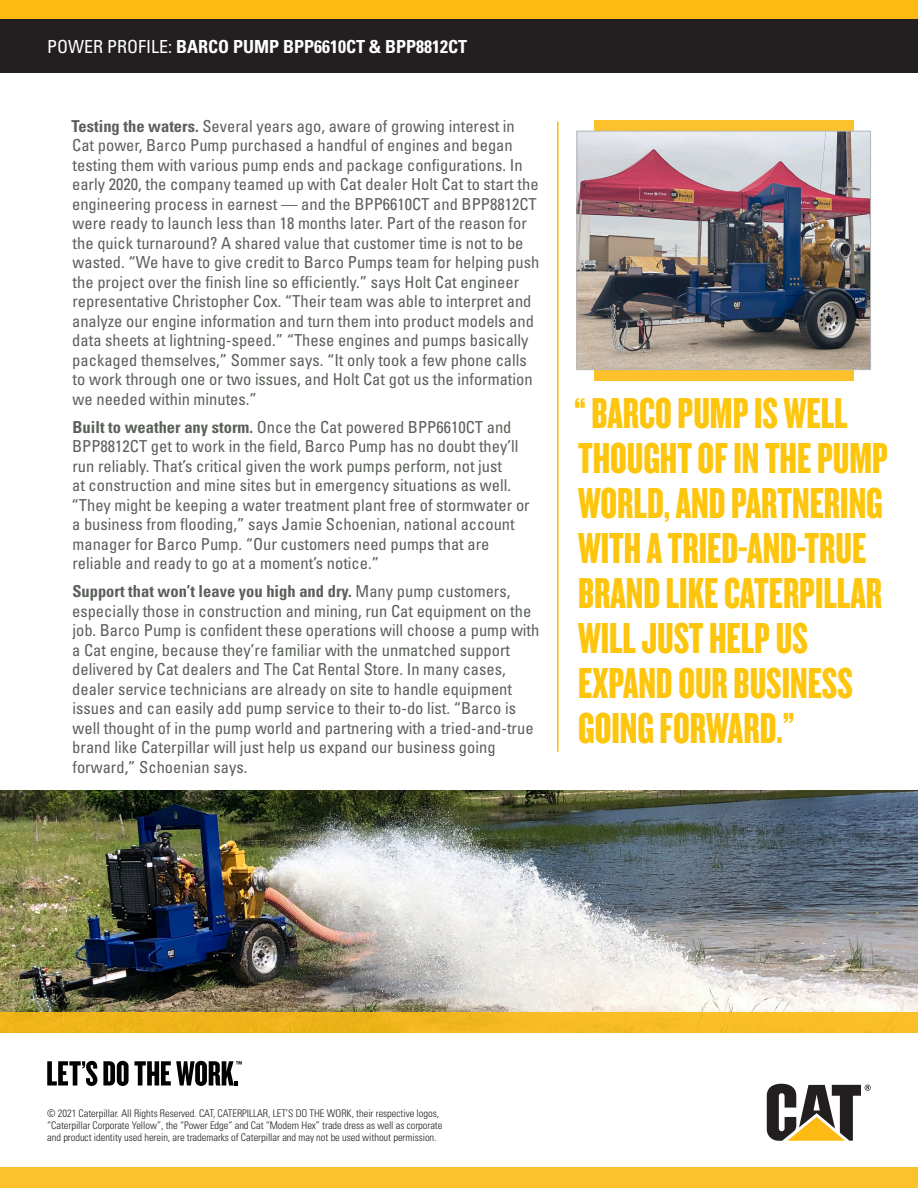
<style>
.page{position:relative;width:918px;height:1188px;background:#fff}
.page>*{position:absolute;margin:0;border:0;box-sizing:border-box;transform-origin:0 0}
._8_Content_gray_Sour{font:45px/45px "Knockout 68 Full Featherwt";color:#fec50d}
._14_Content_gray_Sou{font:700 condensed 18px "Univers LT Std";color:#fff}
._8_Content_gray_Sour-2{font:condensed 16.5px/19.5px "Univers LT Std";color:#5b605a}
.t1{font:300 condensed 10.5px/12px "Univers LT Std";letter-spacing:-.005em;color:#231f20}
.s1{font-weight:400}
.s2{font-weight:700}
</style>
<div class="page">
<svg style="left:594px;top:120px;width:260px;height:261px;background:#fac02e"></svg>
<svg style="left:767px;top:1084px;width:104px;height:57px"></svg>
<svg style="left:47px;top:1061px;width:50px;height:25px"></svg>
<svg style="left:103px;top:1061px;width:139px;height:25px"></svg>
<img style="left:579px;top:133px;width:290px;height:235px">
<div style="left:577px;top:131px;width:294px;height:239px;border:1px solid #b6b7bb"></div>
<img style="left:0;top:791px;width:918px;height:221px">
<div style="left:0;top:0;width:918px;height:19px;background:#fcba13"></div>
<div style="left:0;top:1167px;width:918px;height:21px;background:#fcc12b"></div>
<div style="left:0;top:1012px;width:918px;height:21px;background:#f4b81f"></div>
<hr style="left:557px;top:122px;width:2px;height:630px;background:#fcba13">
<div style="left:0;top:19px;width:918px;height:54px;background:#231f20"></div>
<p class="_14_Content_gray_Sou" style="left:47px;top:35px;width:421px"><span class="s1">POWER PROFILE:</span> BARCO PUMP BPP6610CT &amp; BPP8812CT</p>
<p class="_8_Content_gray_Sour-2" style="left:72px;top:116px;width:469px"><span class="s2">Testing the waters.</span> Several years ago, aware of growing interest in Cat power, Barco Pump purchased a handful of engines and began testing them with various pump ends and package configurations. In early 2020, the company teamed up with Cat dealer Holt Cat to start the engineering process in earnest — and the BPP6610CT and BPP8812CT were ready to launch less than 18 months later. Part of the reason for the quick turnaround? A shared value that customer time is not to be wasted. “We have to give credit to Barco Pumps team for helping push the project over the finish line so efficiently.” says Holt Cat engineer representative Christopher Cox. “Their team was able to interpret and analyze our engine information and turn them into product models and data sheets at lightning-speed.” “These engines and pumps basically packaged themselves,” Sommer says. “It only took a few phone calls to work through one or two issues, and Holt Cat got us the information we needed within minutes.”</p>
<p class="_8_Content_gray_Sour-2" style="left:72px;top:417px;width:460px"><span class="s2">Built to weather any storm.</span> Once the Cat powered BPP6610CT and BPP8812CT get to work in the field, Barco Pump has no doubt they’ll run reliably. That’s critical given the work pumps perform, not just<br>at construction and mine sites but in emergency situations as well. “They might be keeping a water treatment plant free of stormwater or a business from flooding,” says Jamie Schoenian, national account manager for Barco Pump. “Our customers need pumps that are reliable and ready to go at a moment’s notice.”</p>
<p class="_8_Content_gray_Sour-2" style="left:72px;top:581px;width:469px"><span class="s2">Support that won’t leave you high and dry.</span> Many pump customers, especially those in construction and mining, run Cat equipment on the job. Barco Pump is confident these operations will choose a pump with a Cat engine, because they’re familiar with the unmatched support delivered by Cat dealers and The Cat Rental Store. In many cases, dealer service technicians are already on site to handle equipment issues and can easily add pump service to their to-do list. “Barco is well thought of in the pump world and partnering with a tried-and-true brand like Caterpillar will just help us expand our business going forward,” Schoenian says.</p>
<p class="_8_Content_gray_Sour" style="left:574px;top:389px;width:315px">“ BARCO PUMP IS WELL<br>THOUGHT OF IN THE PUMP<br>WORLD, AND PARTNERING<br>WITH A TRIED-AND-TRUE<br>BRAND LIKE CATERPILLAR<br>WILL JUST HELP US<br>EXPAND OUR BUSINESS<br>GOING FORWARD.”</p>
<p class="t1" style="left:47px;top:1107px;width:397px">© 2021 Caterpillar. All Rights Reserved. CAT, CATERPILLAR, LET’S DO THE WORK, their respective logos, “Caterpillar Corporate Yellow”, the “Power Edge” and Cat “Modern Hex” trade dress as well as corporate and product identity used herein, are trademarks of Caterpillar and may not be used without permission.</p>
</div>
